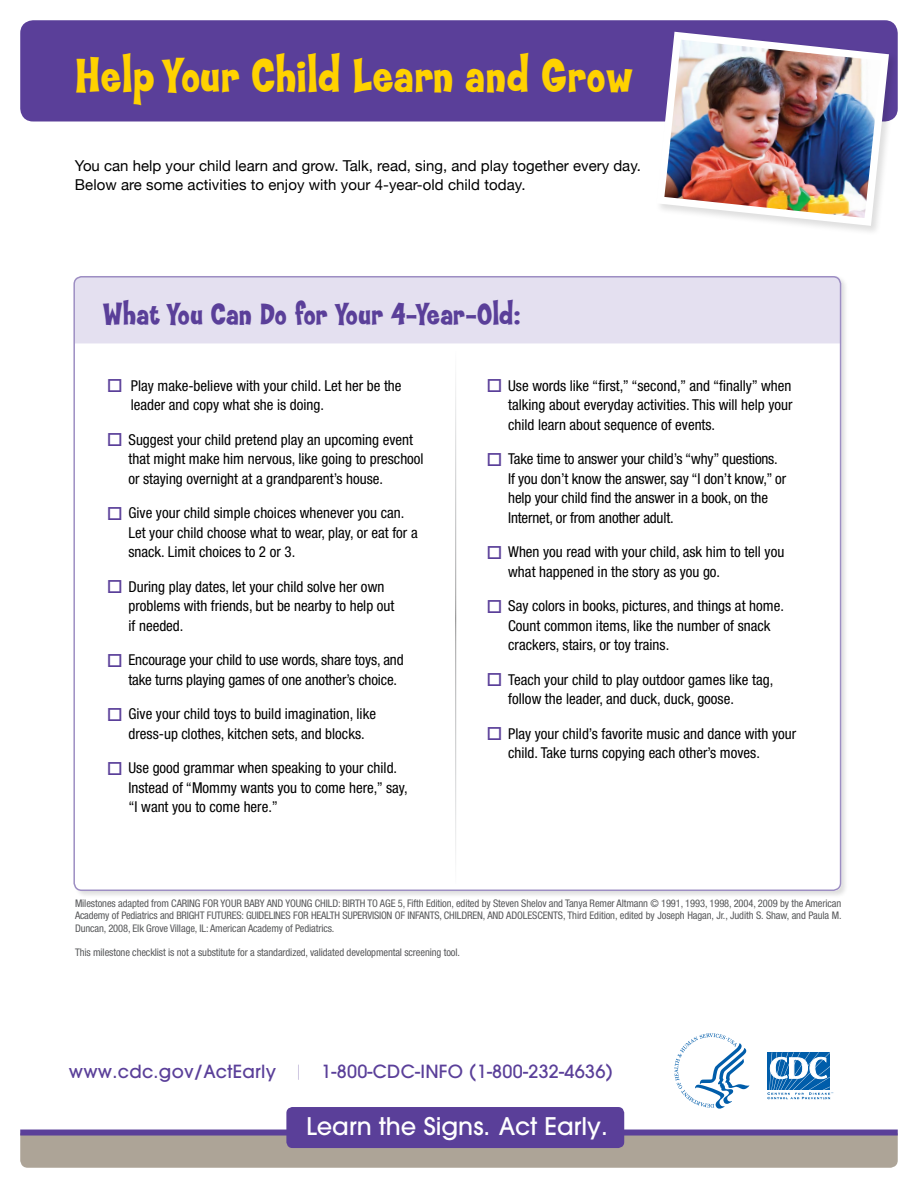
<style>
.page{position:relative;width:918px;height:1188px;background:#fff}
.page>*{position:absolute;margin:0;border:0;box-sizing:border-box;transform-origin:0 0}
.t1{font:800 49.35px "Coop";letter-spacing:.005em;color:#ffd200}
.t2{font:800 31.5px "Coop";letter-spacing:.005em;color:#5a3f99}
.t3{font:500 24.15px "Avant Garde";color:#fff}
.t4{font:500 18px "Avant Garde";letter-spacing:.015em;color:#5a3f99}
.t5{font:condensed 15px/19.5px "Helvetica Neue";color:#000}
.t6{font:15px/19.5px "Helvetica Neue";color:#000}
.t7{font:condensed 10.5px/12.1px "Helvetica Neue";letter-spacing:-.01em;color:#58595b;text-align:justify}
.s1{color:#5a3f99}
.s2{font-weight:200;color:#9d8ec3}
</style>
<div class="page">
<div style="left:74px;top:275px;width:775px;height:624px;background:#000;opacity:.13"></div>
<div style="left:75px;top:276px;width:766px;height:615px;background:#fff;border-radius:8px"></div>
<div style="left:75px;top:276px;width:766px;height:67px;background:#e4e0f0"></div>
<div style="left:20px;top:20px;width:878px;height:102px;background:#5a3f99;border-radius:13px"></div>
<div style="left:655px;top:30px;width:244px;height:206px;background:#000;opacity:.13"></div>
<svg style="left:656px;top:32px;width:233px;height:194px"></svg>
<img style="left:664px;top:40px;width:217px;height:178px">
<div style="left:20px;top:1136px;width:878px;height:32px;background:#ada497"></div>
<div style="left:20px;top:1130px;width:878px;height:6px;background:#5a3f99"></div>
<div style="left:286px;top:1107px;width:338px;height:41px;background:#5a3f99;border-radius:6px"></div>
<svg style="left:767px;top:1052px;width:66px;height:47px"></svg>
<svg style="left:674px;top:1033px;width:75px;height:76px"></svg>
<h1 class="t1" style="left:75px;top:49px;width:560px">Help Your Child Learn and Grow</h1>
<p class="t6" style="left:75px;top:156px;width:567px">You can help your child learn and grow. Talk, read, sing, and play together every day.<br>Below are some activities to enjoy with your 4-year-old child today.</p>
<h2 class="t2" style="left:103px;top:297px;width:419px">What You Can Do for Your 4-Year-Old:</h2>
<p class="t5" style="left:131px;top:376px;width:272px;text-indent:-24px"><span class="s1">□</span> Play make-believe with your child. Let her be the leader and copy what she is doing.</p>
<p class="t5" style="left:129px;top:430px;width:297px;text-indent:-22px"><span class="s1">□</span> Suggest your child pretend play an upcoming event that might make him nervous, like going to preschool or staying overnight at a grandparent’s house.</p>
<p class="t5" style="left:129px;top:503px;width:291px;text-indent:-22px"><span class="s1">□</span> Give your child simple choices whenever you can.<br>Let your child choose what to wear, play, or eat for a snack. Limit choices to 2 or 3.</p>
<p class="t5" style="left:129px;top:577px;width:267px;text-indent:-22px"><span class="s1">□</span> During play dates, let your child solve her own problems with friends, but be nearby to help out if needed.</p>
<p class="t5" style="left:129px;top:650px;width:277px;text-indent:-22px"><span class="s1">□</span> Encourage your child to use words, share toys, and take turns playing games of one another’s choice.</p>
<p class="t5" style="left:129px;top:704px;width:249px;text-indent:-22px"><span class="s1">□</span> Give your child toys to build imagination, like dress-up clothes, kitchen sets, and blocks.</p>
<p class="t5" style="left:129px;top:758px;width:281px;text-indent:-22px"><span class="s1">□</span> Use good grammar when speaking to your child.<br>Instead of “Mommy wants you to come here,” say, “I want you to come here.”</p>
<p class="t5" style="left:508px;top:376px;width:286px;text-align:justify;text-indent:-22px"><span class="s1">□</span> Use words like “first,” “second,” and “finally” when talking about everyday activities. This will help your child learn about sequence of events.</p>
<p class="t5" style="left:508px;top:449px;width:280px;text-indent:-22px"><span class="s1">□</span> Take time to answer your child’s “why” questions.<br>If you don’t know the answer, say “I don’t know,” or help your child find the answer in a book, on the Internet, or from another adult.</p>
<p class="t5" style="left:508px;top:542px;width:278px;text-indent:-22px"><span class="s1">□</span> When you read with your child, ask him to tell you what happened in the story as you go.</p>
<p class="t5" style="left:508px;top:596px;width:277px;text-indent:-22px"><span class="s1">□</span> Say colors in books, pictures, and things at home.<br>Count common items, like the number of snack crackers, stairs, or toy trains.</p>
<p class="t5" style="left:508px;top:670px;width:267px;text-indent:-22px"><span class="s1">□</span> Teach your child to play outdoor games like tag, follow the leader, and duck, duck, goose.</p>
<p class="t5" style="left:508px;top:724px;width:289px;text-indent:-22px"><span class="s1">□</span> Play your child’s favorite music and dance with your child. Take turns copying each other’s moves.</p>
<p class="t7" style="left:75px;top:897px;width:768px">Milestones adapted from CARING FOR YOUR BABY AND YOUNG CHILD: BIRTH TO AGE 5, Fifth Edition, edited by Steven Shelov and Tanya Remer Altmann © 1991, 1993, 1998, 2004, 2009 by the American Academy of Pediatrics and BRIGHT FUTURES: GUIDELINES FOR HEALTH SUPERVISION OF INFANTS, CHILDREN, AND ADOLESCENTS, Third Edition, edited by Joseph Hagan, Jr., Judith S. Shaw, and Paula M.<br>Duncan, 2008, Elk Grove Village, IL: American Academy of Pediatrics.</p>
<p class="t7" style="left:75px;top:946px;width:387px">This milestone checklist is not a substitute for a standardized, validated developmental screening tool.</p>
<p class="t4" style="left:69px;top:1061px;width:236px">www.cdc.gov/ActEarly <span class="s2">|</span></p>
<p class="t4" style="left:321px;top:1061px;width:293px">1-800-CDC-INFO (1-800-232-4636)</p>
<h3 class="t3" style="left:306px;top:1112px;width:303px">Learn the Signs. Act Early.</h3>
</div>
